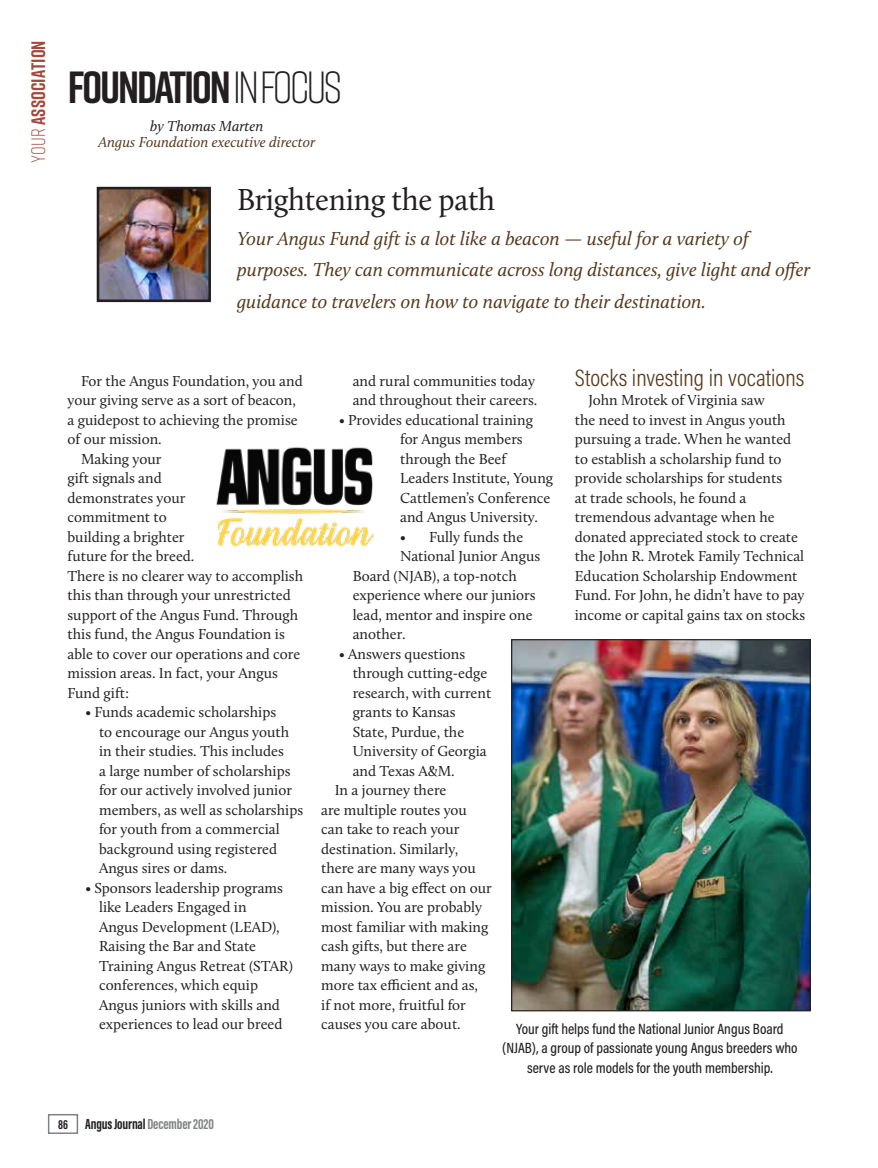
<style>
.page{position:relative;width:878px;height:1168px;background:#fff}
.page>*{position:absolute;margin:0;border:0;box-sizing:border-box;transform-origin:0 0}
.t1{font:700 45px "Rift";letter-spacing:-.05em;color:#231f20}
.Col_2_Head{font:31.5px "Calluna";letter-spacing:-.01em;color:#231f20;scale:.96 1}
.subhead-new{font:300 24px "Acumin Pro Cond";color:#563a1d}
.Col_2_Head-2{font:italic 19.5px/31.5px "Calluna";color:#563a1d}
.t2{font:700 19.5px "Rift";letter-spacing:.005em;color:#a4493e}
.Body_Text{font:15px/19.5px "Calluna";color:#231f20}
.photo_caption{font:500 15px/19.5px "Acumin Pro Cond";color:#231f20;text-align:center}
.t3{font:italic 15px "Calluna";color:#563a1d}
.t4{font:700 15px "Acumin Pro Extra Cond";letter-spacing:-.01em;color:#231f20}
.t5{font:italic 15px "Calluna";color:#231f20}
.s1{font-weight:300}
.s2{font-size:13.5px}
.s3{color:#808285}
</style>
<div class="page">
<img style="left:101px;top:191px;width:106px;height:107px">
<div style="left:97px;top:187px;width:114px;height:115px;border:3px solid #231f20"></div>
<img style="left:216px;top:447px;width:158px;height:100px">
<img style="left:513px;top:641px;width:295px;height:368px">
<div style="left:511px;top:639px;width:299px;height:372px;border:1px solid #231f20"></div>
<div style="left:48px;top:1114px;width:30px;height:20px;border:2px solid #808285"></div>
<h3 class="t2" style="left:24px;top:163px;width:124px;rotate:-90deg"><span class="s1">Your</span> ASSOCIATION</h3>
<h1 class="t1" style="left:68px;top:55px;width:276px">FOUNDATION <span class="s1">IN FOCUS</span></h1>
<p class="t5" style="left:150px;top:116px;width:115px">by Thomas Marten</p>
<p class="t3" style="left:98px;top:133px;width:218px">Angus Foundation executive director</p>
<p class="Col_2_Head" style="left:237px;top:181px;width:270px">Brightening the path</p>
<p class="Col_2_Head-2" style="left:237px;top:222px;width:574px">Your Angus Fund gift is a lot like a beacon — useful for a variety of purposes. They can communicate across long distances, give light and offer guidance to travelers on how to navigate to their destination.</p>
<p class="Body_Text" style="left:68px;top:371px;width:237px;text-indent:14px">For the Angus Foundation, you and your giving serve as a sort of beacon, a guidepost to achieving the promise of our mission.</p>
<p class="Body_Text" style="left:68px;top:449px;width:237px;text-indent:14px">Making your<br>gift signals and<br>demonstrates your<br>commitment to<br>building a brighter<br>future for the breed.<br>There is no clearer way to accomplish this than through your unrestricted support of the Angus Fund. Through this fund, the Angus Foundation is able to cover our operations and core mission areas. In fact, your Angus<br>Fund gift:</p>
<p class="Body_Text" style="left:99px;top:702px;width:205px;text-indent:-14px">• Funds academic scholarships<br>to encourage our Angus youth in their studies. This includes<br>a large number of scholarships for our actively involved junior members, as well as scholarships for youth from a commercial background using registered<br>Angus sires or dams.</p>
<p class="Body_Text" style="left:99px;top:878px;width:195px;text-indent:-14px">• Sponsors leadership programs like Leaders Engaged in<br>Angus Development (LEAD),<br>Raising the Bar and State<br>Training Angus Retreat (STAR) conferences, which equip<br>Angus juniors with skills and experiences to lead our breed</p>
<p class="t4" style="left:58px;top:1115px;width:157px"><span class="s2">86</span> Angus Journal <span class="s3">December 2020</span></p>
<p class="subhead-new" style="left:574px;top:362px;width:231px">Stocks investing in vocations</p>
<p class="Body_Text" style="left:574px;top:390px;width:232px;text-indent:14px">John Mrotek of Virginia saw<br>the need to invest in Angus youth pursuing a trade. When he wanted to establish a scholarship fund to provide scholarships for students<br>at trade schools, he found a tremendous advantage when he donated appreciated stock to create the John R. Mrotek Family Technical<br>Education Scholarship Endowment<br>Fund. For John, he didn’t have to pay income or capital gains tax on stocks</p>
<p class="Body_Text" style="left:352px;top:371px;width:186px">and rural communities today and throughout their careers.</p>
<p class="Body_Text" style="left:400px;top:410px;width:154px;text-indent:-61px">• Provides educational training for Angus members through the Beef<br>Leaders Institute, Young<br>Cattlemen’s Conference and Angus University.</p>
<p class="Body_Text" style="left:400px;top:527px;width:125px">• Fully funds the</p>
<p class="Body_Text" style="left:400px;top:546px;width:142px">National Junior Angus</p>
<p class="Body_Text" style="left:352px;top:566px;width:165px">Board (NJAB), a top-notch</p>
<p class="Body_Text" style="left:352px;top:585px;width:184px">experience where our juniors</p>
<p class="Body_Text" style="left:352px;top:605px;width:181px">lead, mentor and inspire one</p>
<p class="Body_Text" style="left:352px;top:624px;width:54px">another.</p>
<p class="Body_Text" style="left:352px;top:644px;width:140px;text-indent:-14px">• Answers questions through cutting-edge research, with current grants to Kansas<br>State, Purdue, the<br>University of Georgia and Texas A&amp;M.</p>
<p class="Body_Text" style="left:321px;top:780px;width:172px;text-indent:14px">In a journey there<br>are multiple routes you can take to reach your destination. Similarly, there are many ways you can have a big effect on our mission. You are probably most familiar with making cash gifts, but there are many ways to make giving more tax efficient and as,<br>if not more, fruitful for causes you care about.</p>
<p class="photo_caption" style="left:502px;top:1018px;width:297px">Your gift helps fund the National Junior Angus Board (NJAB), a group of passionate young Angus breeders who serve as role models for the youth membership.</p>
</div>
